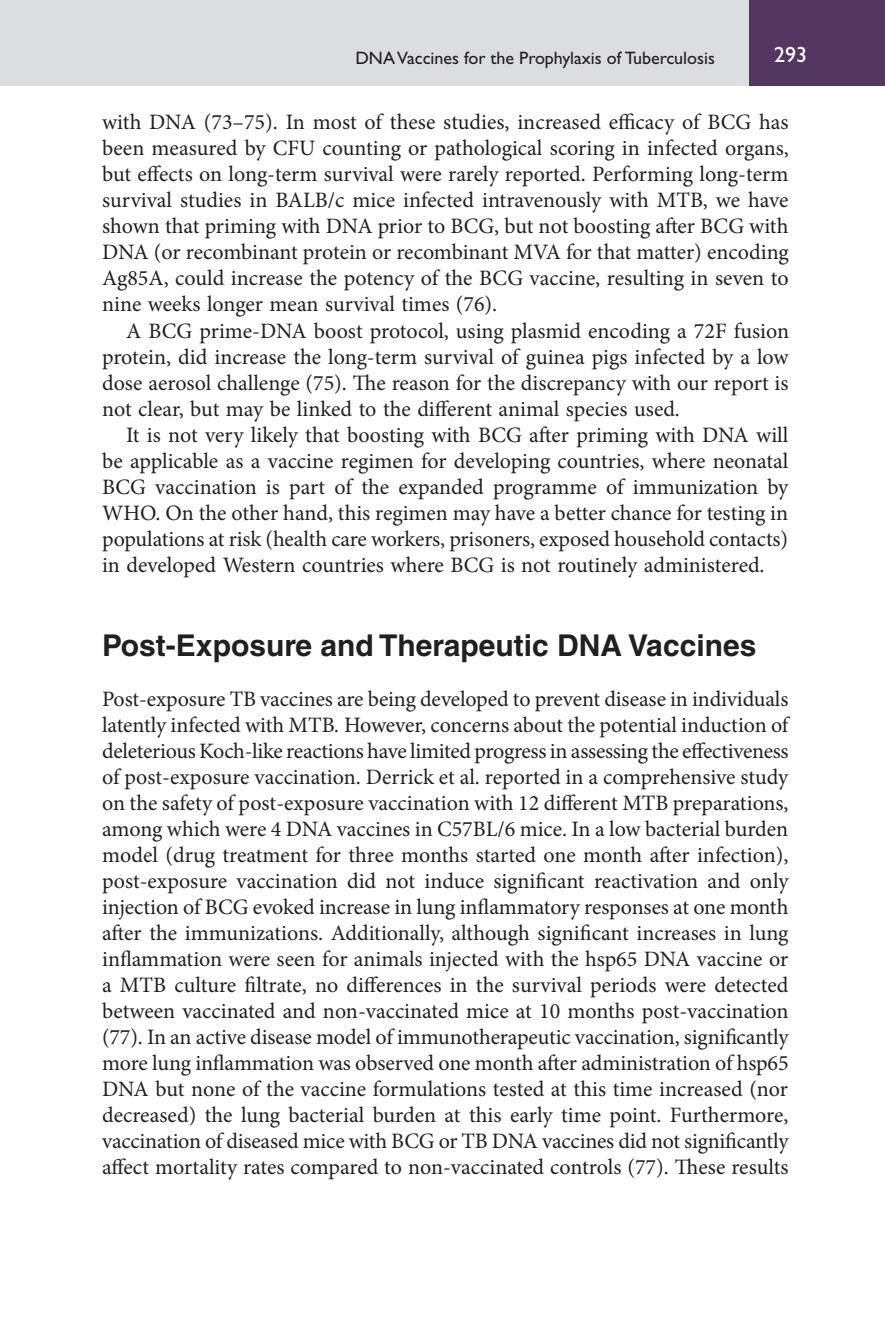
<style>
.page{position:relative;width:885px;height:1327px;background:#fff}
.page>*{position:absolute;margin:0;border:0;box-sizing:border-box;transform-origin:0 0}
.t1{font:700 30px "Helvetica LT Std";color:#231f20}
.t2{font:22px/26px "Minion Pro";color:#231f20;text-align:justify}
.t3{font:22px "Gill Sans Std";color:#fff}
.t4{font:18px "Gill Sans Std";color:#231f20}
.s1{font-style:italic}
</style>
<div class="page">
<div style="left:0;top:0;width:750px;height:86px;background:#dcdddf"></div>
<div style="left:748px;top:0;width:136px;height:86px;background:#533761"></div>
<p class="t4" style="left:355px;top:52px;width:361px">DNA Vaccines for the Prophylaxis of Tuberculosis</p>
<p class="t3" style="left:774px;top:47px;width:34px">293</p>
<p class="t2" style="left:102px;top:111px;width:688px">with DNA (73–75). In most of these studies, increased efficacy of BCG has been measured by CFU counting or pathological scoring in infected organs, but effects on long-term survival were rarely reported. Performing long-term survival studies in BALB/c mice infected intravenously with MTB, we have shown that priming with DNA prior to BCG, but not boosting after BCG with DNA (or recombinant protein or recombinant MVA for that matter) encoding Ag85A, could increase the potency of the BCG vaccine, resulting in seven to nine weeks longer mean survival times (76).</p>
<p class="t2" style="left:102px;top:319px;width:688px;text-indent:24px">A BCG prime-DNA boost protocol, using plasmid encoding a 72F fusion protein, did increase the long-term survival of guinea pigs infected by a low dose aerosol challenge (75). The reason for the discrepancy with our report is not clear, but may be linked to the different animal species used.</p>
<p class="t2" style="left:102px;top:423px;width:687px;text-indent:24px">It is not very likely that boosting with BCG after priming with DNA will be applicable as a vaccine regimen for developing countries, where neonatal BCG vaccination is part of the expanded programme of immunization by WHO. On the other hand, this regimen may have a better chance for testing in populations at risk (health care workers, prisoners, exposed household contacts) in developed Western countries where BCG is not routinely administered.</p>
<h1 class="t1" style="left:102px;top:633px;width:655px">Post-Exposure and Therapeutic DNA Vaccines</h1>
<p class="t2" style="left:102px;top:687px;width:688px">Post-exposure TB vaccines are being developed to prevent disease in individuals latently infected with MTB<span class="s1">.</span> However, concerns about the potential induction of deleterious Koch-like reactions have limited progress in assessing the effectiveness of post-exposure vaccination. Derrick et al. reported in a comprehensive study on the safety of post-exposure vaccination with 12 different MTB preparations, among which were 4 DNA vaccines in C57BL/6 mice. In a low bacterial burden model (drug treatment for three months started one month after infection), post-exposure vaccination did not induce significant reactivation and only injection of BCG evoked increase in lung inflammatory responses at one month after the immunizations. Additionally, although significant increases in lung inflammation were seen for animals injected with the hsp65 DNA vaccine or a MTB culture filtrate, no differences in the survival periods were detected between vaccinated and non-vaccinated mice at 10 months post-vaccination (77). In an active disease model of immunotherapeutic vaccination, significantly more lung inflammation was observed one month after administration of hsp65<br>DNA but none of the vaccine formulations tested at this time increased (nor decreased) the lung bacterial burden at this early time point. Furthermore, vaccination of diseased mice with BCG or TB DNA vaccines did not significantly affect mortality rates compared to non-vaccinated controls (77). These results</p>
</div>
